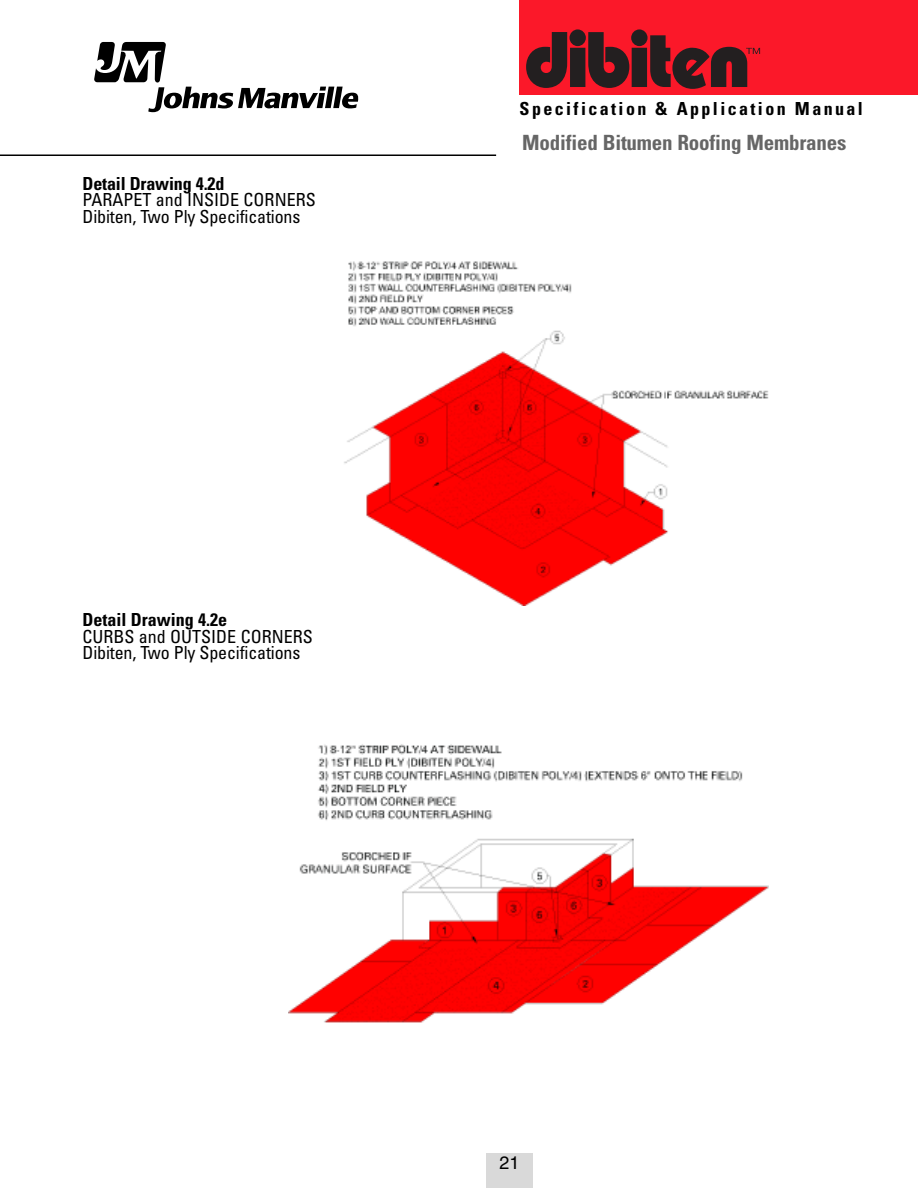
<style>
.page{position:relative;width:918px;height:1188px;background:#fff}
.page>*{position:absolute;margin:0;border:0;box-sizing:border-box;transform-origin:0 0}
.t1{font:700 condensed 21px "Univers";letter-spacing:-.01em;color:#666}
.t2{font:condensed 18px/16.5px "Univers";letter-spacing:-.01em;color:#000}
.t3{font:700 condensed 18px "Univers";letter-spacing:.135em;color:#000}
.t4{font:700 condensed 18px "Univers";letter-spacing:-.01em;color:#000}
.t5{font:700 condensed 18px "Univers";color:#000}
.t6{font:18px "Helvetica";color:#000}
</style>
<div class="page">
<div style="left:520px;top:0;width:398px;height:95px;background:#fb1829"></div>
<svg style="left:526px;top:29px;width:234px;height:60px"></svg>
<hr style="left:0;top:154px;width:496px;height:2px;background:#000">
<svg style="left:94px;top:42px;width:265px;height:70px"></svg>
<div style="left:486px;top:1153px;width:47px;height:35px;background:#d9d9d9"></div>
<img style="left:344px;top:261px;width:425px;height:345px">
<img style="left:289px;top:744px;width:480px;height:279px">
<p class="t4" style="left:82px;top:177px;width:143px">Detail Drawing 4.2d</p>
<p class="t2" style="left:82px;top:193px;width:235px">PARAPET and INSIDE CORNERS<br>Dibiten, Two Ply Specifications</p>
<p class="t5" style="left:82px;top:613px;width:146px">Detail Drawing 4.2e</p>
<p class="t2" style="left:82px;top:629px;width:232px">CURBS and OUTSIDE CORNERS<br>Dibiten, Two Ply Specifications</p>
<p class="t3" style="left:520px;top:102px;width:345px">Specification &amp; Application Manual</p>
<p class="t1" style="left:522px;top:135px;width:326px">Modified Bitumen Roofing Membranes</p>
<p class="t6" style="left:499px;top:1156px;width:22px">21</p>
</div>
